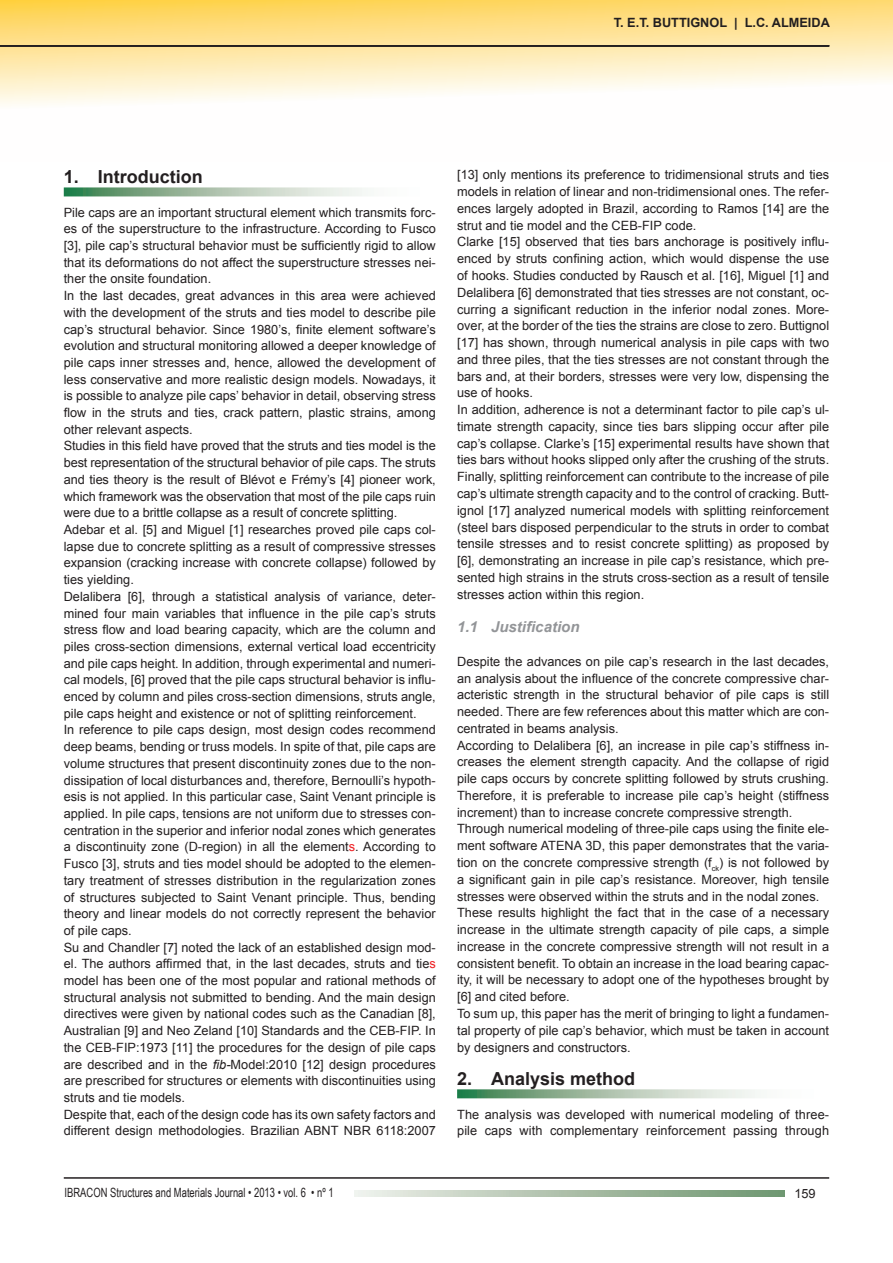
<style>
.page{position:relative;width:893px;height:1263px;background:#fff}
.page>*{position:absolute;margin:0;border:0;box-sizing:border-box;transform-origin:0 0}
.t1{font:700 18px "Arial";color:#231f20}
.t2{font:italic 700 15px "Arial";color:#939598}
.t3{font:12.75px/16.6px "Arial";color:#231f20}
.t4{font:12.75px "Arial Narrow";color:#231f20;scale:.9 1}
.t5{font:700 12.75px "Arial";color:#231f20}
.s1{color:#ee1f23}
.s2{font-style:italic}
</style>
<div class="page">
<svg style="left:0;top:0;width:893px;height:105px"></svg>
<hr style="left:0;top:45px;width:829px;height:2px;background:#231f20">
<svg style="left:64px;top:187px;width:299px;height:9px;background:#a6c2ab"></svg>
<svg style="left:457px;top:1089px;width:300px;height:9px;background:#a5c1aa"></svg>
<hr style="left:64px;top:1177px;width:765px;height:2px;background:#231f20">
<svg style="left:354px;top:1190px;width:431px;height:6px;background:#acc0aa"></svg>
<p class="t5" style="left:614px;top:15px;width:218px">T. E.T. BUTTIGNOL | L.C. ALMEIDA</p>
<h1 class="t1" style="left:64px;top:165px;width:141px">1. Introduction</h1>
<p class="t3" style="left:64px;top:204px;width:374px">Pile caps are an important structural element which transmits forc&shy;es of the superstructure to the infrastructure. According to Fusco [3], pile cap’s structural behavior must be sufficiently rigid to allow that its deformations do not affect the superstructure stresses nei&shy;ther the onsite foundation.<br>In the last decades, great advances in this area were achieved with the development of the struts and ties model to describe pile cap’s structural behavior. Since 1980’s, finite element software’s evolution and structural monitoring allowed a deeper knowledge of pile caps inner stresses and, hence, allowed the development of less conservative and more realistic design models. Nowadays, it is possible to analyze pile caps’ behavior in detail, observing stress flow in the struts and ties, crack pattern, plastic strains, among other relevant aspects.<br>Studies in this field have proved that the struts and ties model is the best representation of the structural behavior of pile caps. The struts and ties theory is the result of Blévot e Frémy’s [4] pioneer work, which framework was the observation that most of the pile caps ruin were due to a brittle collapse as a result of concrete splitting.<br>Adebar et al. [5] and Miguel [1] researches proved pile caps col&shy;lapse due to concrete splitting as a result of compressive stresses expansion (cracking increase with concrete collapse) followed by ties yielding.<br>Delalibera [6], through a statistical analysis of variance, deter&shy;mined four main variables that influence in the pile cap’s struts stress flow and load bearing capacity, which are the column and piles cross-section dimensions, external vertical load eccentricity and pile caps height. In addition, through experimental and numeri&shy;cal models, [6] proved that the pile caps structural behavior is influ&shy;enced by column and piles cross-section dimensions, struts angle, pile caps height and existence or not of splitting reinforcement.<br>In reference to pile caps design, most design codes recommend deep beams, bending or truss models. In spite of that, pile caps are volume structures that present discontinuity zones due to the non&shy;dissipation of local disturbances and, therefore, Bernoulli’s hypoth&shy;esis is not applied. In this particular case, Saint Venant principle is applied. In pile caps, tensions are not uniform due to stresses con&shy;centration in the superior and inferior nodal zones which generates a discontinuity zone (D-region) in all the element<span class="s1">s</span>. According to Fusco [3], struts and ties model should be adopted to the elemen&shy;tary treatment of stresses distribution in the regularization zones of structures subjected to Saint Venant principle. Thus, bending theory and linear models do not correctly represent the behavior of pile caps.<br>Su and Chandler [7] noted the lack of an established design mod&shy;el. The authors affirmed that, in the last decades, struts and tie<span class="s1">s </span>model has been one of the most popular and rational methods of structural analysis not submitted to bending. And the main design directives were given by national codes such as the Canadian [8], Australian [9] and Neo Zeland [10] Standards and the CEB-FIP. In the CEB-FIP:1973 [11] the procedures for the design of pile caps are described and in the <span class="s2">fib-</span>Model:2010 [12] design procedures are prescribed for structures or elements with discontinuities using struts and tie models.<br>Despite that, each of the design code has its own safety factors and different design methodologies. Brazilian ABNT NBR 6118:2007</p>
<p class="t3" style="left:457px;top:167px;width:374px">[13] only mentions its preference to tridimensional struts and ties models in relation of linear and non-tridimensional ones. The refer&shy;ences largely adopted in Brazil, according to Ramos [14] are the strut and tie model and the CEB-FIP code.<br>Clarke [15] observed that ties bars anchorage is positively influ&shy;enced by struts confining action, which would dispense the use of hooks. Studies conducted by Rausch et al. [16], Miguel [1] and Delalibera [6] demonstrated that ties stresses are not constant, oc&shy;curring a significant reduction in the inferior nodal zones. More&shy;over, at the border of the ties the strains are close to zero. Buttignol [17] has shown, through numerical analysis in pile caps with two and three piles, that the ties stresses are not constant through the bars and, at their borders, stresses were very low, dispensing the use of hooks.<br>In addition, adherence is not a determinant factor to pile cap’s ul&shy;timate strength capacity, since ties bars slipping occur after pile cap’s collapse. Clarke’s [15] experimental results have shown that ties bars without hooks slipped only after the crushing of the struts.<br>Finally, splitting reinforcement can contribute to the increase of pile cap’s ultimate strength capacity and to the control of cracking. Butt&shy;ignol [17] analyzed numerical models with splitting reinforcement (steel bars disposed perpendicular to the struts in order to combat tensile stresses and to resist concrete splitting) as proposed by [6], demonstrating an increase in pile cap’s resistance, which pre&shy;sented high strains in the struts cross-section as a result of tensile stresses action within this region.</p>
<p class="t2" style="left:457px;top:617px;width:124px">1.1 Justification</p>
<p class="t3" style="left:457px;top:653px;width:374px">Despite the advances on pile cap’s research in the last decades, an analysis about the influence of the concrete compressive char&shy;acteristic strength in the structural behavior of pile caps is still needed. There are few references about this matter which are con&shy;centrated in beams analysis.<br>According to Delalibera [6], an increase in pile cap’s stiffness in&shy;creases the element strength capacity. And the collapse of rigid pile caps occurs by concrete splitting followed by struts crushing.<br>Therefore, it is preferable to increase pile cap’s height (stiffness increment) than to increase concrete compressive strength.<br>Through numerical modeling of three-pile caps using the finite ele&shy;ment software ATENA 3D, this paper demonstrates that the varia&shy;tion on the concrete compressive strength (f<sub>ck</sub>) is not followed by a significant gain in pile cap’s resistance. Moreover, high tensile stresses were observed within the struts and in the nodal zones.<br>These results highlight the fact that in the case of a necessary increase in the ultimate strength capacity of pile caps, a simple increase in the concrete compressive strength will not result in a consistent benefit. To obtain an increase in the load bearing capac&shy;ity, it will be necessary to adopt one of the hypotheses brought by [6] and cited before.<br>To sum up, this paper has the merit of bringing to light a fundamen&shy;tal property of pile cap’s behavior, which must be taken in account by designers and constructors.</p>
<h1 class="t1" style="left:457px;top:1067px;width:180px">2. Analysis method</h1>
<p class="t3" style="left:457px;top:1106px;width:373px">The analysis was developed with numerical modeling of three&shy;pile caps with complementary reinforcement passing through</p>
<p class="t4" style="left:65px;top:1183px;width:300px">IBRACON Structures and Materials Journal • 2013 • vol. 6 • nº 1</p>
<p class="t3" style="left:794px;top:1185px;width:23px">159</p>
</div>
